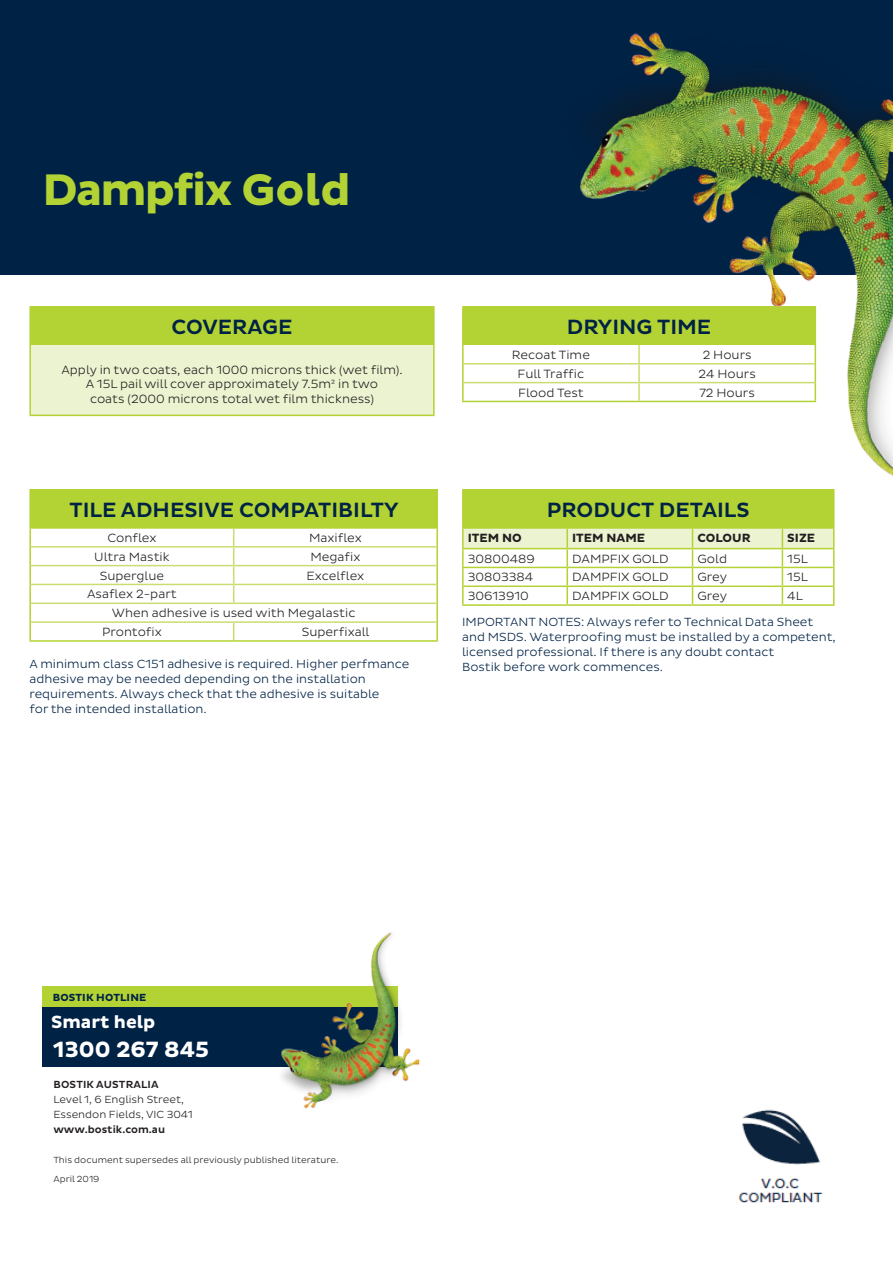
<style>
.page{position:relative;width:893px;height:1263px;background:#fff}
.page>*{position:absolute;margin:0;border:0;box-sizing:border-box;transform-origin:0 0}
.t1{font:700 45px "Bostik";letter-spacing:-.04em;color:#b3d234}
.t2{font:700 22.5px "Bostik";color:#fff}
.t3{font:500 21px "Bostik";color:#002245}
.t4{font:700 18px "Bostik";color:#fff}
.t5{font:300 12.15px/14.5px "Bostik";color:#231f20;text-align:center}
.t6{font:700 12.15px "Bostik";color:#231f20}
.t7{font:300 12px/15px "Bostik";color:#002245}
.t8{font:300 10.5px/15.1px "Bostik";color:#231f20}
.t9{font:500 10.5px "Bostik";letter-spacing:.015em;color:#231f20}
.t10{font:700 10.5px "Bostik";letter-spacing:.015em;color:#002245}
.t11{font:300 9px/18.1px "Bostik";color:#231f20}
</style>
<div class="page">
<div style="left:0;top:0;width:893px;height:274px;background:#002245"></div>
<div style="left:30px;top:307px;width:404px;height:38px;background:#b3d234"></div>
<div style="left:30px;top:345px;width:404px;height:70px;background:#ecf3d1"></div>
<hr style="left:29px;top:306px;width:406px;height:2px;background:#b3d234">
<hr style="left:29px;top:308px;width:2px;height:37px;background:#b3d234">
<hr style="left:433px;top:308px;width:2px;height:37px;background:#b3d234">
<hr style="left:29px;top:345px;width:2px;height:70px;background:#b3d234">
<hr style="left:433px;top:345px;width:2px;height:70px;background:#b3d234">
<hr style="left:29px;top:415px;width:406px;height:1px;background:#b3d234">
<img style="left:738px;top:1109px;width:85px;height:94px">
<div style="left:463px;top:307px;width:352px;height:38px;background:#b3d234"></div>
<hr style="left:464px;top:363px;width:175px;height:1px;background:#cadd72">
<hr style="left:464px;top:382px;width:175px;height:1px;background:#cadd72">
<hr style="left:462px;top:306px;width:177px;height:2px;background:#b3d234">
<hr style="left:462px;top:308px;width:2px;height:37px;background:#b3d234">
<svg style="left:462px;top:345px;width:2px;height:56px"></svg>
<hr style="left:462px;top:401px;width:177px;height:1px;background:#b3d234">
<div style="left:30px;top:490px;width:407px;height:38px;background:#b3d234"></div>
<svg style="left:233px;top:529px;width:1px;height:73px"></svg>
<svg style="left:233px;top:623px;width:1px;height:17px"></svg>
<hr style="left:31px;top:546px;width:203px;height:1px;background:#cadd72">
<hr style="left:234px;top:546px;width:202px;height:1px;background:#cadd72">
<hr style="left:31px;top:565px;width:203px;height:1px;background:#cadd72">
<hr style="left:234px;top:565px;width:202px;height:1px;background:#cadd72">
<hr style="left:31px;top:584px;width:203px;height:1px;background:#cadd72">
<hr style="left:234px;top:584px;width:202px;height:1px;background:#cadd72">
<hr style="left:31px;top:602px;width:203px;height:2px;background:#cadd72">
<hr style="left:234px;top:602px;width:202px;height:2px;background:#cadd72">
<hr style="left:31px;top:621px;width:203px;height:2px;background:#cadd72">
<hr style="left:234px;top:621px;width:202px;height:2px;background:#cadd72">
<hr style="left:29px;top:527px;width:205px;height:2px;background:#b3d234">
<hr style="left:234px;top:527px;width:204px;height:2px;background:#b3d234">
<hr style="left:29px;top:489px;width:205px;height:1px;background:#b3d234">
<hr style="left:29px;top:490px;width:2px;height:37px;background:#b3d234">
<hr style="left:234px;top:489px;width:204px;height:1px;background:#b3d234">
<hr style="left:436px;top:490px;width:2px;height:37px;background:#b3d234">
<svg style="left:29px;top:529px;width:2px;height:111px"></svg>
<svg style="left:436px;top:529px;width:2px;height:111px"></svg>
<hr style="left:29px;top:640px;width:205px;height:2px;background:#b3d234">
<hr style="left:234px;top:640px;width:204px;height:2px;background:#b3d234">
<div style="left:463px;top:490px;width:371px;height:38px;background:#b3d234"></div>
<hr style="left:462px;top:489px;width:105px;height:1px;background:#b3d234">
<hr style="left:462px;top:490px;width:2px;height:37px;background:#b3d234">
<hr style="left:462px;top:527px;width:105px;height:2px;background:#b3d234">
<svg style="left:462px;top:528px;width:372px;height:76px"></svg>
<hr style="left:462px;top:604px;width:105px;height:2px;background:#b3d234">
<hr style="left:567px;top:604px;width:125px;height:2px;background:#b3d234">
<hr style="left:692px;top:604px;width:90px;height:2px;background:#b3d234">
<hr style="left:782px;top:604px;width:52px;height:2px;background:#b3d234">
<img style="left:548px;top:32px;width:345px;height:500px">
<div style="left:43px;top:986px;width:355px;height:21px;background:#b3d234"></div>
<div style="left:43px;top:1007px;width:355px;height:59px;background:#002245"></div>
<img style="left:271px;top:932px;width:149px;height:177px">
<h1 class="t1" style="left:43px;top:164px;width:310px">Dampfix Gold</h1>
<h3 class="t3" style="left:171px;top:315px;width:123px">COVERAGE</h3>
<p class="t5" style="left:61px;top:362px;width:343px">Apply in two coats, each 1000 microns thick (wet film).<br>A 15L pail will cover approximately 7.5m2 in two<br>coats (2000 microns total wet film thickness)</p>
<h3 class="t3" style="left:70px;top:498px;width:331px">TILE ADHESIVE COMPATIBILTY</h3>
<p class="t5" style="left:107px;top:531px;width:51px">Conflex</p>
<p class="t5" style="left:309px;top:531px;width:54px">Maxiflex</p>
<p class="t5" style="left:94px;top:549px;width:77px">Ultra Mastik</p>
<p class="t5" style="left:310px;top:549px;width:51px">Megafix</p>
<p class="t5" style="left:100px;top:568px;width:66px">Superglue</p>
<p class="t5" style="left:307px;top:568px;width:59px">Excelflex</p>
<p class="t5" style="left:87px;top:587px;width:91px">Asaflex 2-part</p>
<p class="t5" style="left:112px;top:606px;width:245px">When adhesive is used with Megalastic</p>
<p class="t5" style="left:102px;top:625px;width:61px">Prontofix</p>
<p class="t5" style="left:302px;top:625px;width:69px">Superfixall</p>
<p class="t7" style="left:29px;top:657px;width:381px">A minimum class C151 adhesive is required. Higher perfmance adhesive may be needed depending on the installation requirements. Always check that the adhesive is suitable<br>for the intended installation.</p>
<h3 class="t3" style="left:567px;top:315px;width:146px">DRYING TIME</h3>
<p class="t5" style="left:512px;top:348px;width:80px">Recoat Time</p>
<p class="t5" style="left:703px;top:348px;width:51px">2 Hours</p>
<p class="t5" style="left:518px;top:366px;width:68px">Full Traffic</p>
<p class="t5" style="left:698px;top:366px;width:59px">24 Hours</p>
<p class="t5" style="left:518px;top:385px;width:67px">Flood Test</p>
<p class="t5" style="left:699px;top:385px;width:57px">72 Hours</p>
<h3 class="t3" style="left:547px;top:498px;width:204px">PRODUCT DETAILS</h3>
<p class="t6" style="left:468px;top:531px;width:56px">ITEM NO</p>
<p class="t6" style="left:572px;top:531px;width:75px">ITEM NAME</p>
<p class="t6" style="left:697px;top:531px;width:55px">COLOUR</p>
<p class="t6" style="left:787px;top:531px;width:29px">SIZE</p>
<p class="t5" style="left:468px;top:551px;width:69px">30800489</p>
<p class="t5" style="left:572px;top:551px;width:98px">DAMPFIX GOLD</p>
<p class="t5" style="left:697px;top:551px;width:31px">Gold</p>
<p class="t5" style="left:787px;top:551px;width:22px">15L</p>
<p class="t5" style="left:468px;top:570px;width:67px">30803384</p>
<p class="t5" style="left:572px;top:570px;width:98px">DAMPFIX GOLD</p>
<p class="t5" style="left:697px;top:570px;width:31px">Grey</p>
<p class="t5" style="left:787px;top:570px;width:22px">15L</p>
<p class="t5" style="left:468px;top:589px;width:63px">30613910</p>
<p class="t5" style="left:572px;top:589px;width:98px">DAMPFIX GOLD</p>
<p class="t5" style="left:697px;top:589px;width:31px">Grey</p>
<p class="t5" style="left:787px;top:589px;width:17px">4L</p>
<p class="t7" style="left:462px;top:614px;width:375px">IMPORTANT NOTES: Always refer to Technical Data Sheet and MSDS. Waterproofing must be installed by a competent, licensed professional. If there is any doubt contact<br>Bostik before work commences.</p>
<p class="t10" style="left:53px;top:991px;width:95px">BOSTIK HOTLINE</p>
<h3 class="t4" style="left:51px;top:1011px;width:106px">Smart help</h3>
<h2 class="t2" style="left:53px;top:1036px;width:157px">1300 267 845</h2>
<p class="t9" style="left:53px;top:1078px;width:107px">BOSTIK AUSTRALIA</p>
<p class="t8" style="left:53px;top:1092px;width:141px">Level 1, 6 English Street,<br>Essendon Fields, VIC 3041</p>
<p class="t9" style="left:53px;top:1124px;width:113px">www.bostik.com.au</p>
<p class="t11" style="left:53px;top:1151px;width:287px">This document supersedes all previously published literature.<br>April 2019</p>
</div>
